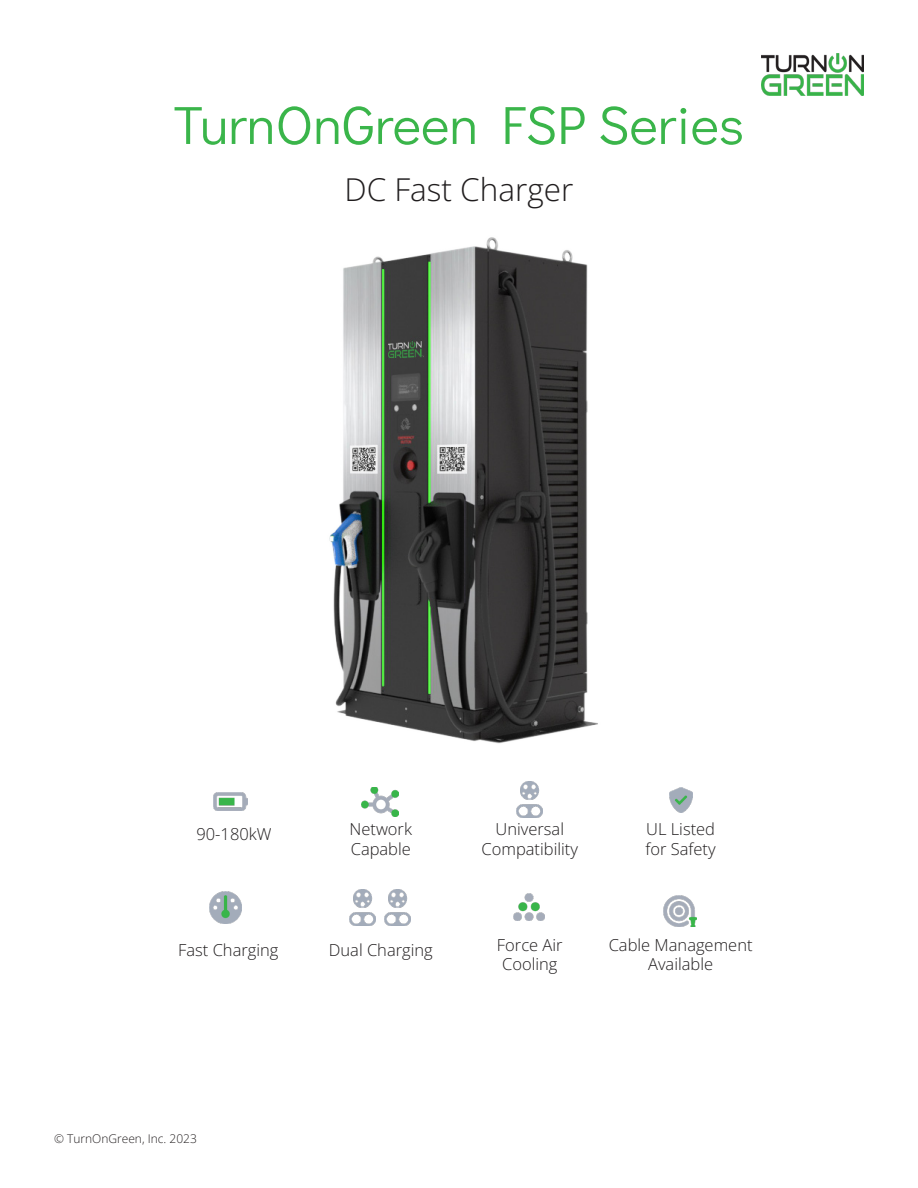
<style>
.page{position:relative;width:918px;height:1188px;background:#fff}
.page>*{position:absolute;margin:0;border:0;box-sizing:border-box;transform-origin:0 0}
.t1{font:54px "Didact Gothic";color:#3ab54a}
.t2{font:31.5px "Open Sans";color:#201d1e}
.t3{font:16.5px/19.8px "Open Sans";color:#201d1e;text-align:center}
.t4{font:12px "Open Sans";color:#231f20}
</style>
<div class="page">
<img style="left:761px;top:54px;width:103px;height:41px">
<img style="left:214px;top:792px;width:33px;height:19px">
<img style="left:361px;top:787px;width:37px;height:29px">
<img style="left:669px;top:788px;width:23px;height:24px">
<img style="left:514px;top:894px;width:31px;height:27px">
<img style="left:663px;top:895px;width:34px;height:32px">
<img style="left:329px;top:237px;width:269px;height:507px">
<img style="left:210px;top:891px;width:32px;height:32px">
<img style="left:516px;top:782px;width:26px;height:35px">
<img style="left:350px;top:890px;width:26px;height:35px">
<img style="left:384px;top:890px;width:26px;height:35px">
<p class="t1" style="left:174px;top:83px;width:572px">TurnOnGreen FSP Series</p>
<p class="t2" style="left:344px;top:168px;width:230px">DC Fast Charger</p>
<p class="t3" style="left:196px;top:824px;width:77px">90-180kW</p>
<p class="t3" style="left:178px;top:939px;width:102px">Fast Charging</p>
<p class="t3" style="left:350px;top:819px;width:64px">Network</p>
<p class="t3" style="left:351px;top:838px;width:62px">Capable</p>
<p class="t3" style="left:329px;top:939px;width:105px">Dual Charging</p>
<p class="t3" style="left:496px;top:819px;width:70px">Universal</p>
<p class="t3" style="left:482px;top:838px;width:98px">Compatibility</p>
<p class="t3" style="left:646px;top:819px;width:70px">UL Listed</p>
<p class="t3" style="left:646px;top:838px;width:72px">for Safety</p>
<p class="t3" style="left:497px;top:934px;width:67px">Force Air</p>
<p class="t3" style="left:502px;top:954px;width:57px">Cooling</p>
<p class="t3" style="left:609px;top:934px;width:145px">Cable Management<br>Available</p>
<p class="t4" style="left:54px;top:1131px;width:144px">© TurnOnGreen, Inc. 2023</p>
</div>
